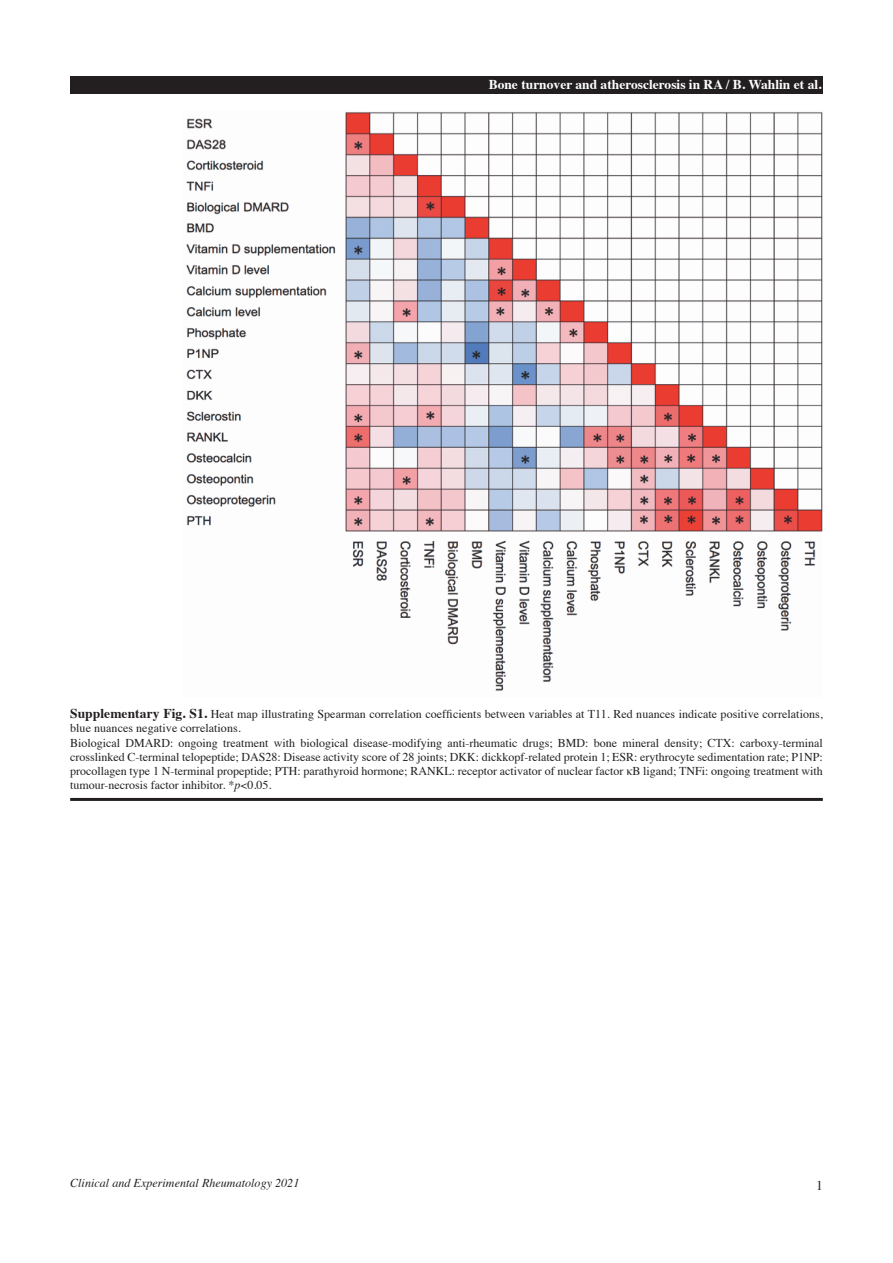
<style>
.page{position:relative;width:893px;height:1263px;background:#fff}
.page>*{position:absolute;margin:0;border:0;box-sizing:border-box;transform-origin:0 0}
.t1{font:700 13.5px "Times";color:#fff}
.t2{font:13.5px "Times";color:#231f20}
.t3{font:12px/14.2px "Times";letter-spacing:.005em;color:#231f20}
.t4{font:italic 12px "Times";letter-spacing:.005em;color:#231f20}
.s1{font-weight:700;font-size:13.5px}
.s2{font-family:"Times New Roman"}
.s3{font-style:italic}
</style>
<div class="page">
<div style="left:70px;top:77px;width:753px;height:17px;background:#231f20"></div>
<img style="left:186px;top:112px;width:637px;height:579px">
<hr style="left:70px;top:798px;width:753px;height:3px;background:#231f20">
<p class="t1" style="left:489px;top:71px;width:334px">Bone turnover and atherosclerosis in RA / B. Wahlin et al.</p>
<p class="t3" style="left:70px;top:706px;width:754px"><span class="s1">Supplementary Fig. S1.</span> Heat map illustrating Spearman correlation coefficients between variables at T11. Red nuances indicate positive correlations, blue nuances negative correlations.</p>
<p class="t3" style="left:70px;top:734px;width:754px;text-align:justify">Biological DMARD: ongoing treatment with biological disease-modifying anti-rheumatic drugs; BMD: bone mineral density; CTX: carboxy-terminal crosslinked C-terminal telopeptide; DAS28: Disease activity score of 28 joints; DKK: dickkopf-related protein 1; ESR: erythrocyte sedimentation rate; P1NP: procollagen type 1 N-terminal propeptide; PTH: parathyroid hormone; RANKL: receptor activator of nuclear factor <span class="s2">κ</span>B ligand; TNFi: ongoing treatment with tumour-necrosis factor inhibitor. *<span class="s3">p</span>&lt;0.05.</p>
<p class="t4" style="left:70px;top:1172px;width:231px">Clinical and Experimental Rheumatology 2021</p>
<p class="t2" style="left:816px;top:1173px;width:8px">1</p>
</div>
